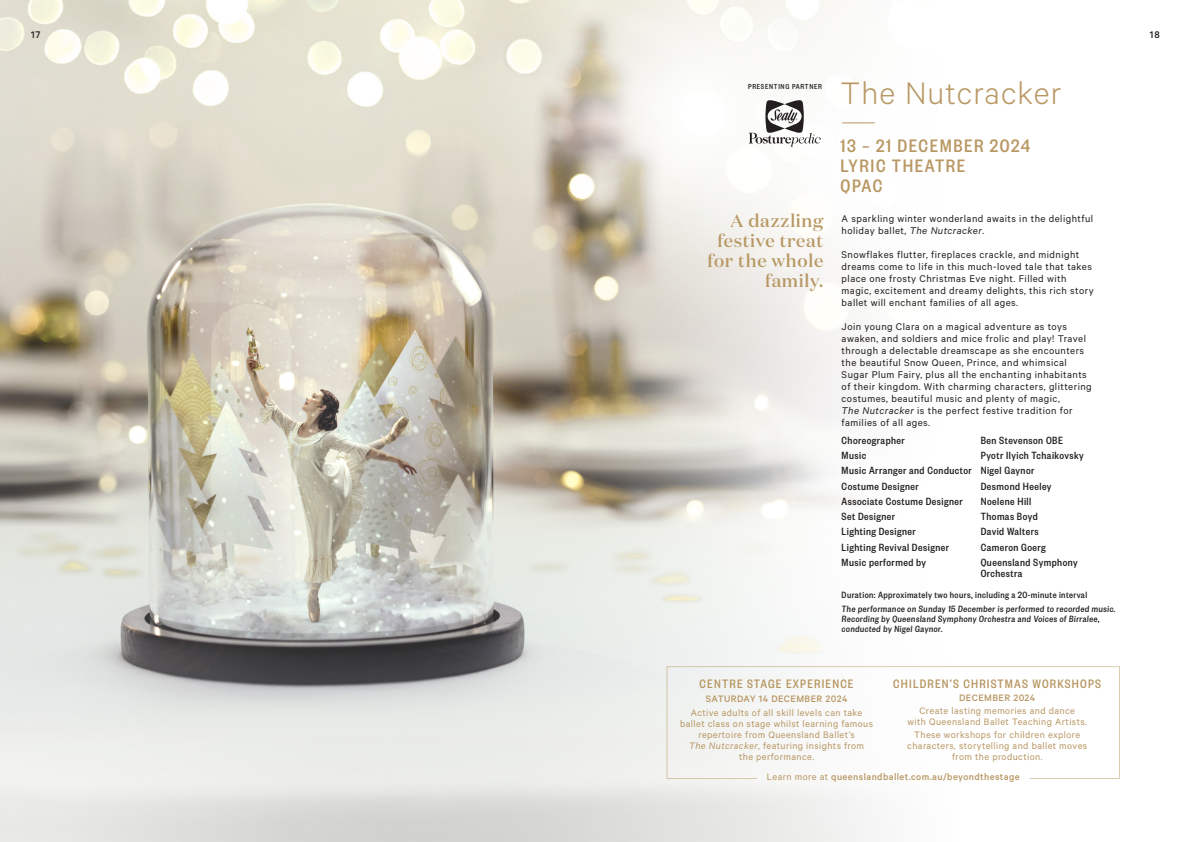
<style>
.page{position:relative;width:1191px;height:842px;background:#fff}
.page>*{position:absolute;margin:0;border:0;box-sizing:border-box;transform-origin:0 0}
.t1{font:300 35px "Calibre";letter-spacing:.03em;color:#b89763}
.t2{font:500 19.8px/19.8px "Founders Grotesk Cond";letter-spacing:.08em;color:#b89763}
.t3{font:500 18px/20px "Domaine Display";letter-spacing:.04em;color:#b89763;text-align:right}
.t4{font:500 13.4px "Founders Grotesk Cond";letter-spacing:.09em;color:#b89763}
.t5{font:500 11.5px/15.2px "Founders Grotesk Cond";letter-spacing:.04em;color:#231f20}
.t6{font:11px/12px "Calibre";letter-spacing:.04em;color:#231f20}
.t7{font:500 10.9px "Calibre";color:#231f20}
.t8{font:10.6px/11px "Calibre";letter-spacing:.04em;color:#b89763;text-align:center}
.t9{font:500 10.6px "Calibre";letter-spacing:.04em;color:#b89763}
.t10{font:500 10px/14.3px "Founders Grotesk Cond";letter-spacing:.04em;color:#231f20}
.t11{font:500 8px "Founders Grotesk Cond";letter-spacing:.09em;color:#231f20}
.s1{font-style:italic}
.s2{font-weight:400}
</style>
<div class="page">
<img style="left:0;top:0;width:875px;height:842px">
<hr style="left:842px;top:122px;width:32px;height:1px;background:#b89763">
<svg style="left:666px;top:666px;width:454px;height:113px"></svg>
<svg style="left:748px;top:100px;width:72px;height:47px"></svg>
<p class="t7" style="left:31px;top:29px;width:11px">17</p>
<p class="t7" style="left:1150px;top:29px;width:11px">18</p>
<p class="t11" style="left:748px;top:82px;width:75px">PRESENTING PARTNER</p>
<h3 class="t3" style="left:707px;top:210px;width:117px">A dazzling festive treat for the whole family.</h3>
<h1 class="t1" style="left:840px;top:73px;width:222px">The Nutcracker</h1>
<h2 class="t2" style="left:840px;top:135px;width:191px">13 – 21 DECEMBER 2024<br>LYRIC THEATRE<br>QPAC</h2>
<p class="t6" style="left:841px;top:212px;width:253px">A sparkling winter wonderland awaits in the delightful holiday ballet, <span class="s1">The Nutcracker</span>.</p>
<p class="t6" style="left:841px;top:248px;width:254px">Snowflakes flutter, fireplaces crackle, and midnight dreams come to life in this much-loved tale that takes place one frosty Christmas Eve night. Filled with magic, excitement and dreamy delights, this rich story ballet will enchant families of all ages.</p>
<p class="t6" style="left:841px;top:320px;width:252px">Join young Clara on a magical adventure as toys awaken, and soldiers and mice frolic and play! Travel through a delectable dreamscape as she encounters the beautiful Snow Queen, Prince, and whimsical Sugar Plum Fairy, plus all the enchanting inhabitants of their kingdom. With charming characters, glittering costumes, beautiful music and plenty of magic,<br><span class="s1">The Nutcracker</span> is the perfect festive tradition for families of all ages.</p>
<p class="t5" style="left:841px;top:432px;width:65px">Choreographer</p>
<p class="t5" style="left:980px;top:432px;width:84px">Ben Stevenson OBE</p>
<p class="t5" style="left:841px;top:447px;width:26px">Music</p>
<p class="t5" style="left:841px;top:447px;width:243px;text-indent:139px">Pyotr Ilyich Tchaikovsky<br>Music Arranger and Conductor Nigel Gaynor<br>Costume Designer</p>
<p class="t5" style="left:980px;top:478px;width:72px">Desmond Heeley</p>
<p class="t5" style="left:841px;top:493px;width:123px">Associate Costume Designer</p>
<p class="t5" style="left:980px;top:493px;width:52px">Noelene Hill</p>
<p class="t5" style="left:841px;top:508px;width:55px">Set Designer</p>
<p class="t5" style="left:980px;top:508px;width:58px">Thomas Boyd</p>
<p class="t5" style="left:841px;top:524px;width:76px">Lighting Designer</p>
<p class="t5" style="left:980px;top:524px;width:60px">David Walters</p>
<p class="t5" style="left:841px;top:539px;width:109px">Lighting Revival Designer</p>
<p class="t5" style="left:980px;top:539px;width:67px">Cameron Goerg</p>
<p class="t5" style="left:841px;top:554px;width:86px">Music performed by</p>
<p class="t5" style="left:980px;top:556px;width:98px;line-height:11px">Queensland Symphony<br>Orchestra</p>
<p class="t10" style="left:841px;top:587px;width:276px">Duration: Approximately two hours, including a 20-minute interval<br>The performance on Sunday 15 December is performed to recorded music.</p>
<p class="t10" style="left:841px;top:614px;width:260px;line-height:10px">Recording by Queensland Symphony Orchestra and Voices of Birralee, conducted by Nigel Gaynor.</p>
<p class="t4" style="left:699px;top:676px;width:155px">CENTRE STAGE EXPERIENCE</p>
<p class="t9" style="left:706px;top:693px;width:143px">SATURDAY 14 DECEMBER 2024</p>
<p class="t8" style="left:680px;top:707px;width:194px">Active adults of all skill levels can take ballet class on stage whilst learning famous repertoire from Queensland Ballet’s<br><span class="s1">The Nutcracker</span>, featuring insights from<br>the performance.</p>
<p class="t4" style="left:893px;top:676px;width:209px">CHILDREN’S CHRISTMAS WORKSHOPS</p>
<p class="t8" style="left:907px;top:704px;width:181px">Create lasting memories and dance<br>with Queensland Ballet Teaching Artists.</p>
<p class="t8" style="left:907px;top:729px;width:181px">These workshops for children explore characters, storytelling and ballet moves from the production.</p>
<p class="t9" style="left:959px;top:692px;width:78px">DECEMBER 2024</p>
<p class="t9" style="left:767px;top:771px;width:254px"><span class="s2">Learn more at</span> queenslandballet.com.au/beyondthestage</p>
</div>
